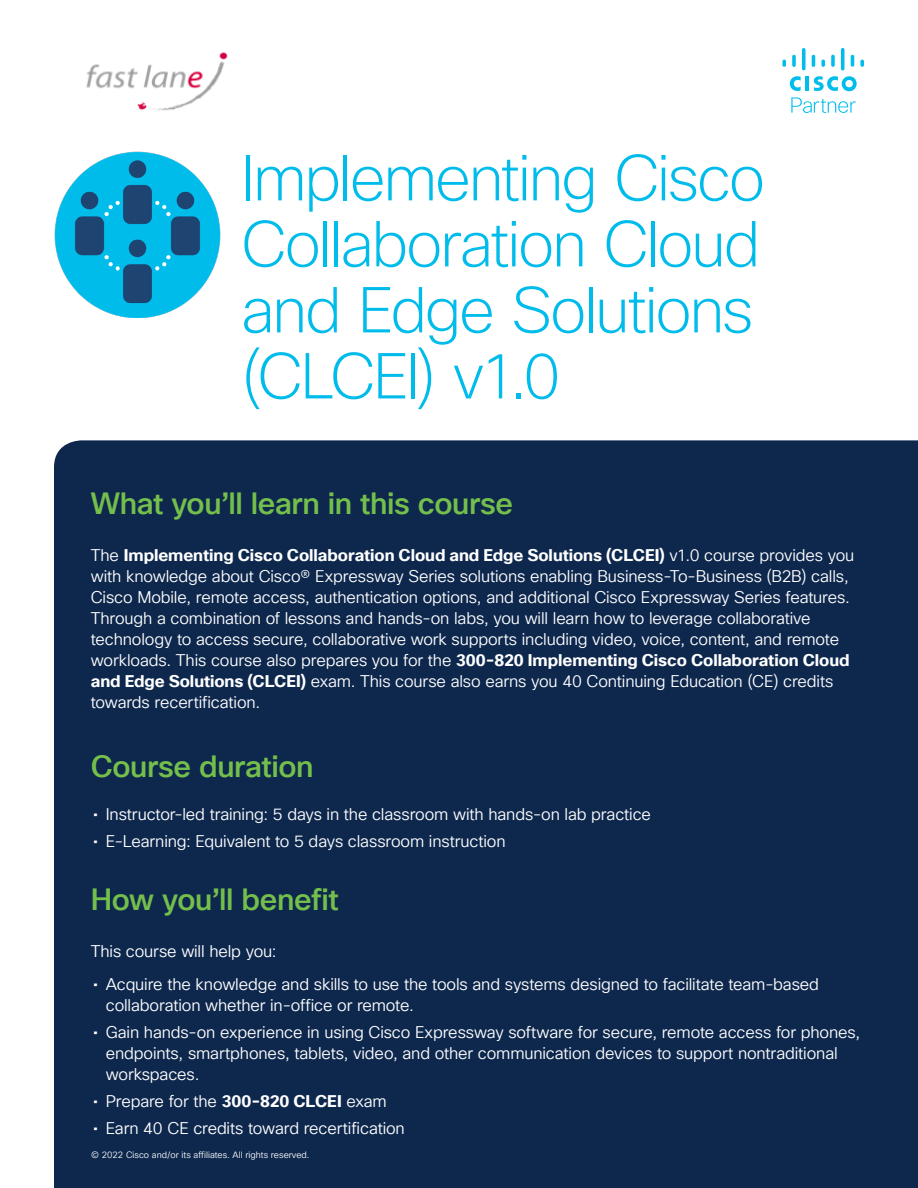
<style>
.page{position:relative;width:918px;height:1188px;background:#fff}
.page>*{position:absolute;margin:0;border:0;box-sizing:border-box;transform-origin:0 0}
.Title_Headline{font:200 63px/66px "Cisco Sans TT";letter-spacing:-.035em;color:#00bceb}
.Intro_Heading-Green{font:500 30px "Cisco Sans TT";letter-spacing:-.015em;color:#74bf4b}
.Body_White{font:16.5px/21px "Cisco Sans TT Light";letter-spacing:-.01em;color:#fff}
.Footer_white{font:9px "Cisco Sans TT Light";color:#fff}
.s1{font-family:"Cisco Sans TT";font-weight:700}
.s2{font-family:"Cisco Sans TT"}
</style>
<div class="page">
<svg style="left:790px;top:76px;width:67px;height:37px"></svg>
<svg style="left:782px;top:60px;width:4px;height:7px"></svg>
<svg style="left:792px;top:54px;width:4px;height:13px"></svg>
<svg style="left:802px;top:48px;width:4px;height:22px"></svg>
<svg style="left:812px;top:54px;width:3px;height:13px"></svg>
<svg style="left:821px;top:60px;width:4px;height:7px"></svg>
<svg style="left:831px;top:54px;width:4px;height:13px"></svg>
<svg style="left:841px;top:48px;width:4px;height:22px"></svg>
<svg style="left:851px;top:54px;width:3px;height:13px"></svg>
<svg style="left:860px;top:59px;width:4px;height:8px"></svg>
<div style="left:54px;top:440px;width:864px;height:748px;background:#0d274d"></div>
<img style="left:54px;top:151px;width:167px;height:167px">
<img style="left:86px;top:52px;width:142px;height:59px">
<p class="Title_Headline" style="left:241px;top:147px;width:525px">Implementing Cisco<br>Collaboration Cloud and Edge Solutions (CLCEI) v1.0</p>
<p class="Intro_Heading-Green" style="left:91px;top:484px;width:424px">What you’ll learn in this course</p>
<p class="Body_White" style="left:91px;top:545px;width:765px">The <span class="s1">Implementing Cisco Collaboration Cloud and Edge Solutions (CLCEI)</span> v1.0 course provides you with knowledge about Cisco® Expressway Series solutions enabling Business-To-Business (B2B) calls, Cisco Mobile, remote access, authentication options, and additional Cisco Expressway Series features.<br>Through a combination of lessons and hands-on labs, you will learn how to leverage collaborative technology to access secure, collaborative work supports including video, voice, content, and remote workloads. This course also prepares you for the <span class="s1">300-820 Implementing Cisco Collaboration Cloud and Edge Solutions (CLCEI)</span> exam. This course also earns you 40 Continuing Education (CE) credits towards recertification.</p>
<p class="Intro_Heading-Green" style="left:91px;top:747px;width:224px">Course duration</p>
<p class="Body_White" style="left:93px;top:804px;width:559px"><span class="s2">•</span> Instructor-led training: 5 days in the classroom with hands-on lab practice</p>
<p class="Body_White" style="left:93px;top:831px;width:414px"><span class="s2">•</span> E-Learning: Equivalent to 5 days classroom instruction</p>
<p class="Intro_Heading-Green" style="left:91px;top:880px;width:249px">How you’ll benefit</p>
<p class="Body_White" style="left:91px;top:941px;width:187px">This course will help you:</p>
<p class="Body_White" style="left:106px;top:974px;width:715px;text-indent:-13px"><span class="s2">•</span> Acquire the knowledge and skills to use the tools and systems designed to facilitate team-based collaboration whether in-office or remote.</p>
<p class="Body_White" style="left:106px;top:1022px;width:756px;text-indent:-13px"><span class="s2">•</span> Gain hands-on experience in using Cisco Expressway software for secure, remote access for phones, endpoints, smartphones, tablets, video, and other communication devices to support nontraditional workspaces.</p>
<p class="Body_White" style="left:93px;top:1091px;width:295px"><span class="s2">•</span> Prepare for the <span class="s1">300-820 CLCEI</span> exam</p>
<p class="Body_White" style="left:93px;top:1118px;width:313px"><span class="s2">•</span> Earn 40 CE credits toward recertification</p>
<p class="Footer_white" style="left:91px;top:1149px;width:220px">© 2022 Cisco and/or its affiliates. All rights reserved.</p>
</div>
